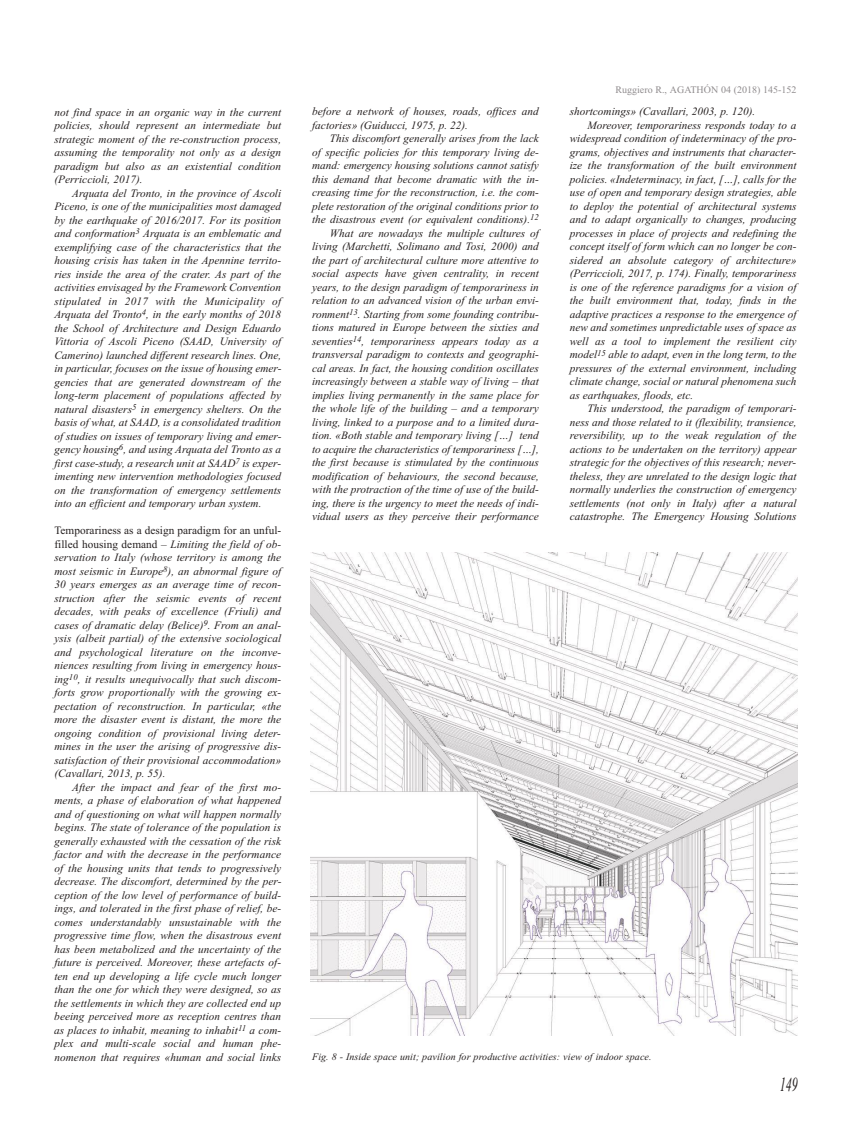
<style>
.page{position:relative;width:851px;height:1134px;background:#fff}
.page>*{position:absolute;margin:0;border:0;box-sizing:border-box;transform-origin:0 0}
.t1{font:italic 20px "Times New Roman";color:#241f1f;scale:.6 1}
.t2{font:italic 11.25px/13.5px "Times New Roman";color:#241f1f;text-align:justify}
.t3{font:italic 10px "Times New Roman";letter-spacing:.01em;color:#241f1f}
.t4{font:10px "Times New Roman";color:#8f8b8d}
.s1{font-style:normal}
</style>
<div class="page">
<img style="left:311px;top:552px;width:486px;height:484px">
<p class="t2" style="left:54px;top:105px;width:228px">not find space in an organic way in the current policies, should represent an intermediate but strategic moment of the re-construction process, assuming the temporality not only as a design paradigm but also as an existential condition (Perriccioli, 2017).</p>
<p class="t2" style="left:54px;top:186px;width:228px;text-indent:18px">Arquata del Tronto, in the province of Ascoli Piceno, is one of the municipalities most damaged by the earthquake of 2016/2017. For its position and conformation<sup>3</sup> Arquata is an emblematic and exemplifying case of the characteristics that the housing crisis has taken in the Apennine territo&shy;ries inside the area of the crater. As part of the activities envisaged by the Framework Convention stipulated in 2017 with the Municipality of Arquata del Tronto<sup>4</sup>, in the early months of 2018 the School of Architecture and Design Eduardo Vittoria of Ascoli Piceno (SAAD, University of Camerino) launched different research lines. One, in particular, focuses on the issue of housing emer&shy;gencies that are generated downstream of the long-term placement of populations affected by natural disasters<sup>5</sup> in emergency shelters. On the basis of what, at SAAD, is a consolidated tradition of studies on issues of temporary living and emer&shy;gency housing<sup>6</sup>, and using Arquata del Tronto as a first case-study, a research unit at SAAD<sup>7</sup> is exper&shy;imenting new intervention methodologies focused on the transformation of emergency settlements into an efficient and temporary urban system.</p>
<p class="t2" style="left:54px;top:524px;width:228px"><span class="s1">Temporariness as a design paradigm for an unful&shy;filled housing demand –</span> Limiting the field of ob&shy;servation to Italy (whose territory is among the most seismic in Europe<sup>8</sup>), an abnormal figure of 30 years emerges as an average time of recon&shy;struction after the seismic events of recent decades, with peaks of excellence (Friuli) and cases of dramatic delay (Belice)<sup>9</sup>. From an anal&shy;ysis (albeit partial) of the extensive sociological and psychological literature on the inconve&shy;niences resulting from living in emergency hous&shy;ing<sup>10</sup>, it results unequivocally that such discom&shy;forts grow proportionally with the growing ex&shy;pectation of reconstruction. In particular, «the more the disaster event is distant, the more the ongoing condition of provisional living deter&shy;mines in the user the arising of progressive dis&shy;satisfaction of their provisional accommodation» (Cavallari, 2013, p. 55).</p>
<p class="t2" style="left:54px;top:780px;width:228px;text-indent:18px">After the impact and fear of the first mo&shy;ments, a phase of elaboration of what happened and of questioning on what will happen normally begins. The state of tolerance of the population is generally exhausted with the cessation of the risk factor and with the decrease in the performance of the housing units that tends to progressively decrease. The discomfort, determined by the per&shy;ception of the low level of performance of build&shy;ings, and tolerated in the first phase of relief, be&shy;comes understandably unsustainable with the progressive time flow, when the disastrous event has been metabolized and the uncertainty of the future is perceived. Moreover, these artefacts of&shy;ten end up developing a life cycle much longer than the one for which they were designed, so as the settlements in which they are collected end up beeing perceived more as reception centres than as places to inhabit, meaning to inhabit<sup>11</sup> a com&shy;plex and multi-scale social and human phe&shy;nomenon that requires «human and social links</p>
<p class="t2" style="left:312px;top:105px;width:228px">before a network of houses, roads, offices and factories» (Guiducci, 1975, p. 22).</p>
<p class="t2" style="left:312px;top:132px;width:228px;text-align:right">This discomfort generally arises from the lack<br>of specific policies for this temporary living de&shy;mand: emergency housing solutions cannot satisfy this demand that become dramatic with the in&shy;creasing time for the reconstruction, i.e. the com&shy;plete restoration of the original conditions prior to the disastrous event (or equivalent conditions).<sup>12<br></sup>What are nowadays the multiple cultures of living (Marchetti, Solimano and Tosi, 2000) and the part of architectural culture more attentive to social aspects have given centrality, in recent years, to the design paradigm of temporariness in relation to an advanced vision of the urban envi&shy;ronment<sup>13</sup>. Starting from some founding contribu&shy;tions matured in Europe between the sixties and seventies<sup>14</sup>, temporariness appears today as a transversal paradigm to contexts and geographi&shy;cal areas. In fact, the housing condition oscillates increasingly between a stable way of living – that implies living permanently in the same place for the whole life of the building – and a temporary living, linked to a purpose and to a limited dura&shy;tion. «Both stable and temporary living […] tend to acquire the characteristics of temporariness […], the first because is stimulated by the continuous modification of behaviours, the second because, with the protraction of the time of use of the build&shy;ing, there is the urgency to meet the needs of indi&shy;vidual users as they perceive their performance</p>
<p class="t4" style="left:615px;top:84px;width:182px">Ruggiero R., AGATHÓN 04 (2018) 145-152</p>
<p class="t2" style="left:569px;top:105px;width:187px">shortcomings» (Cavallari, 2003, p. 120).</p>
<p class="t2" style="left:587px;top:118px;width:210px">Moreover, temporariness responds today to a</p>
<p class="t2" style="left:569px;top:132px;width:228px">widespread condition of indeterminacy of the pro-</p>
<p class="t2" style="left:569px;top:145px;width:228px">grams, objectives and instruments that character-</p>
<p class="t2" style="left:569px;top:159px;width:228px">ize the transformation of the built environment</p>
<p class="t2" style="left:569px;top:172px;width:228px">policies. «Indeterminacy, in fact, […], calls for the</p>
<p class="t2" style="left:569px;top:186px;width:228px">use of open and temporary design strategies, able</p>
<p class="t2" style="left:569px;top:199px;width:228px">to deploy the potential of architectural systems</p>
<p class="t2" style="left:569px;top:213px;width:228px">and to adapt organically to changes, producing</p>
<p class="t2" style="left:569px;top:226px;width:228px">processes in place of projects and redefining the</p>
<p class="t2" style="left:569px;top:240px;width:228px">concept itself of form which can no longer be con-</p>
<p class="t2" style="left:569px;top:253px;width:228px">sidered an absolute category of architecture»</p>
<p class="t2" style="left:569px;top:267px;width:228px">(Perriccioli, 2017, p. 174). Finally, temporariness</p>
<p class="t2" style="left:569px;top:280px;width:228px">is one of the reference paradigms for a vision of</p>
<p class="t2" style="left:569px;top:294px;width:228px">the built environment that, today, finds in the</p>
<p class="t2" style="left:569px;top:307px;width:228px">adaptive practices a response to the emergence of</p>
<p class="t2" style="left:569px;top:321px;width:228px">new and sometimes unpredictable uses of space as</p>
<p class="t2" style="left:569px;top:334px;width:228px">well as a tool to implement the resilient city</p>
<p class="t2" style="left:569px;top:348px;width:228px">model<sup>15</sup> able to adapt, even in the long term, to the</p>
<p class="t2" style="left:569px;top:361px;width:228px">pressures of the external environment, including</p>
<p class="t2" style="left:569px;top:375px;width:228px">climate change, social or natural phenomena such</p>
<p class="t2" style="left:569px;top:388px;width:125px">as earthquakes, floods, etc.</p>
<p class="t2" style="left:587px;top:402px;width:210px">This understood, the paradigm of temporari-</p>
<p class="t2" style="left:569px;top:415px;width:228px">ness and those related to it (flexibility, transience,</p>
<p class="t2" style="left:569px;top:429px;width:228px">reversibility, up to the weak regulation of the</p>
<p class="t2" style="left:569px;top:442px;width:228px">actions to be undertaken on the territory) appear</p>
<p class="t2" style="left:569px;top:456px;width:228px">strategic for the objectives of this research; never-</p>
<p class="t2" style="left:569px;top:469px;width:228px">theless, they are unrelated to the design logic that</p>
<p class="t2" style="left:569px;top:483px;width:228px">normally underlies the construction of emergency</p>
<p class="t2" style="left:569px;top:496px;width:228px">settlements (not only in Italy) after a natural</p>
<p class="t2" style="left:569px;top:510px;width:228px">catastrophe. The Emergency Housing Solutions</p>
<p class="t3" style="left:312px;top:1051px;width:341px">Fig. 8 - Inside space unit; pavilion for productive activities: view of indoor space.</p>
<h1 class="t1" style="left:779px;top:1072px;width:31px">149</h1>
</div>
